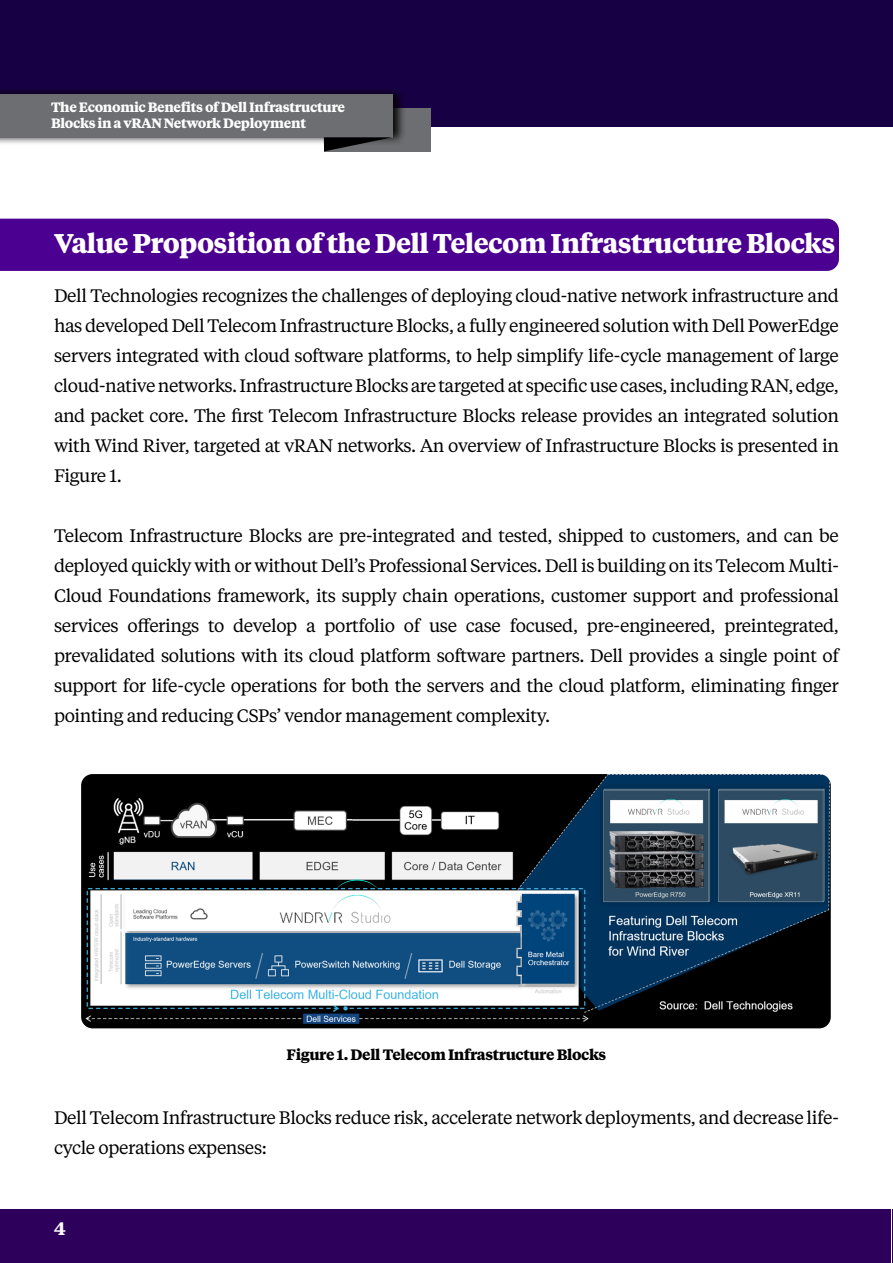
<style>
.page{position:relative;width:893px;height:1263px;background:#fff}
.page>*{position:absolute;margin:0;border:0;box-sizing:border-box;transform-origin:0 0}
.t1{font:700 27px "Tiempos Text";letter-spacing:-.025em;color:#fff}
.t2{font:18px/30px "Tiempos Text";letter-spacing:-.025em;color:#000;text-align:justify}
.t3{font:700 18px "Tiempos Text";color:#fff}
.t4{font:700 15px "Tiempos Text";letter-spacing:-.025em;color:#000}
.t5{font:700 13.5px/16.2px "Tiempos Text";letter-spacing:-.025em;color:#fff}
</style>
<div class="page">
<div style="left:0;top:0;width:893px;height:127px;background:#180044"></div>
<div style="left:0;top:1209px;width:891px;height:54px;background:#2d005b"></div>
<hr style="left:892px;top:1209px;width:1px;height:54px;background:#2d005b">
<div style="left:324px;top:108px;width:106px;height:43px;background:#6d6e71"></div>
<div style="left:0;top:86px;width:407px;height:59px;background:#000;opacity:.92"></div>
<div style="left:0;top:94px;width:392px;height:43px;background:#6d6e71"></div>
<svg style="left:324px;top:137px;width:68px;height:14px"></svg>
<div style="left:0;top:219px;width:839px;height:52px;background:#4c0092"></div>
<img style="left:81px;top:774px;width:750px;height:254px">
<svg style="left:334px;top:880px;width:46px;height:14px"></svg>
<p class="t5" style="left:51px;top:98px;width:296px">The Economic Benefits of Dell Infrastructure<br>Blocks in a vRAN Network Deployment</p>
<h1 class="t1" style="left:54px;top:224px;width:783px">Value Proposition of the Dell Telecom Infrastructure Blocks</h1>
<p class="t2" style="left:54px;top:280px;width:786px">Dell Technologies recognizes the challenges of deploying cloud-native network infrastructure and has developed Dell Telecom Infrastructure Blocks, a fully engineered solution with Dell PowerEdge servers integrated with cloud software platforms, to help simplify life-cycle management of large cloud-native networks. Infrastructure Blocks are targeted at specific use cases, including RAN, edge, and packet core. The first Telecom Infrastructure Blocks release provides an integrated solution with Wind River, targeted at vRAN networks. An overview of Infrastructure Blocks is presented in Figure 1.</p>
<p class="t2" style="left:54px;top:520px;width:786px">Telecom Infrastructure Blocks are pre-integrated and tested, shipped to customers, and can be deployed quickly with or without Dell’s Professional Services. Dell is building on its Telecom Multi-Cloud Foundations framework, its supply chain operations, customer support and professional services offerings to develop a portfolio of use case focused, pre-engineered, preintegrated, prevalidated solutions with its cloud platform software partners. Dell provides a single point of support for life-cycle operations for both the servers and the cloud platform, eliminating finger pointing and reducing CSPs’ vendor management complexity.</p>
<p class="t4" style="left:287px;top:1044px;width:321px">Figure 1. Dell Telecom Infrastructure Blocks</p>
<p class="t2" style="left:54px;top:1101px;width:786px">Dell Telecom Infrastructure Blocks reduce risk, accelerate network deployments, and decrease life&shy;cycle operations expenses:</p>
<p class="t3" style="left:54px;top:1215px;width:13px">4</p>
</div>
